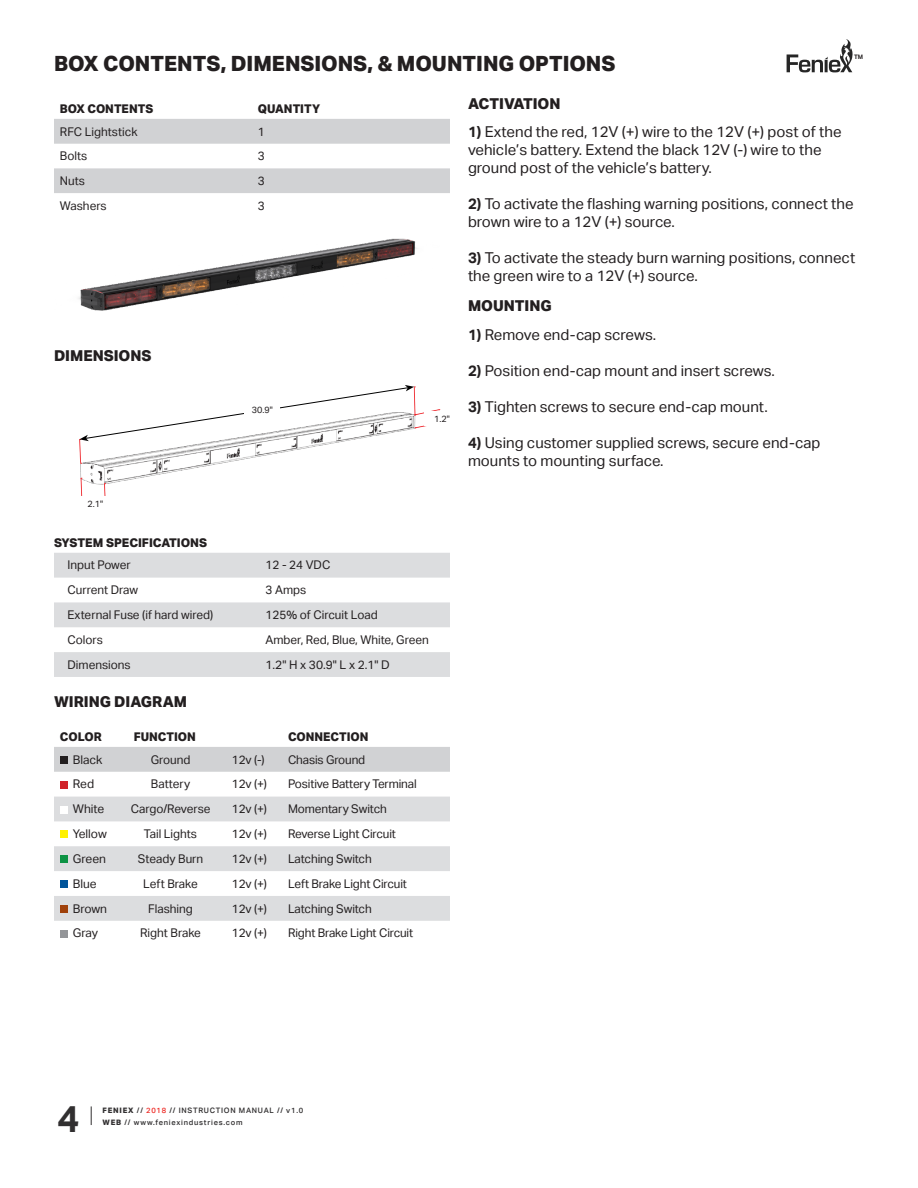
<style>
.page{position:relative;width:918px;height:1188px;background:#fff}
.page>*{position:absolute;margin:0;border:0;box-sizing:border-box;transform-origin:0 0}
.t1{font:700 37.5px "Aktiv Grotesk";color:#312f30}
.t2{font:800 21px "Aktiv Grotesk";color:#231f20}
.t3{font:15px/18px "Aktiv Grotesk";color:#231f20}
.t4{font:800 15px "Aktiv Grotesk";color:#231f20}
.t5{font:12px "Aktiv Grotesk";letter-spacing:-.01em;color:#231f20}
.t6{font:800 12px "Aktiv Grotesk";color:#231f20}
.t7{font:9px "Aktiv Grotesk";color:#231f20}
.t8{font:500 7.5px "Aktiv Grotesk";letter-spacing:.1em;color:#312f30}
.t9{font:700 6.15px "Aktiv Grotesk";color:#231f20}
.s1{font-weight:700}
.s2{font-weight:800}
.s3{color:#ee2d28}
</style>
<div class="page">
<svg style="left:54px;top:119px;width:396px;height:74px"></svg>
<div style="left:54px;top:747px;width:396px;height:25px;background:#d1d2d4"></div>
<svg style="left:54px;top:797px;width:396px;height:124px;fill:#dcdddf"></svg>
<div style="left:60px;top:756px;width:8px;height:8px;background:#231f20"></div>
<div style="left:60px;top:781px;width:8px;height:7px;background:#d1232a"></div>
<div style="left:60px;top:806px;width:8px;height:7px;background:#fff"></div>
<div style="left:60px;top:831px;width:8px;height:7px;background:#fff101"></div>
<div style="left:60px;top:855px;width:8px;height:8px;background:#0d9344"></div>
<div style="left:60px;top:880px;width:8px;height:8px;background:#01549a"></div>
<div style="left:60px;top:905px;width:8px;height:8px;background:#a0410b"></div>
<div style="left:60px;top:930px;width:8px;height:7px;background:#939598"></div>
<svg style="left:54px;top:553px;width:396px;height:124px;fill:#dcdddf"></svg>
<svg style="left:91px;top:1106px;width:1px;height:19px"></svg>
<svg style="left:787px;top:39px;width:66px;height:33px"></svg>
<img style="left:80px;top:409px;width:361px;height:79px">
<svg style="left:79px;top:385px;width:361px;height:79px"></svg>
<div style="left:245px;top:402px;width:35px;height:14px;background:#fff"></div>
<div style="left:424px;top:411px;width:36px;height:14px;background:#fff"></div>
<svg style="left:81px;top:478px;width:2px;height:18px"></svg>
<svg style="left:104px;top:483px;width:2px;height:13px"></svg>
<img style="left:78px;top:238px;width:339px;height:73px">
<p class="t9" style="left:854px;top:53px;width:11px">TM</p>
<p class="t2" style="left:54px;top:50px;width:563px">BOX CONTENTS, DIMENSIONS, &amp; MOUNTING OPTIONS</p>
<p class="t4" style="left:468px;top:94px;width:94px">ACTIVATION</p>
<p class="t6" style="left:60px;top:101px;width:95px">BOX CONTENTS</p>
<p class="t6" style="left:258px;top:101px;width:64px">QUANTITY</p>
<p class="t5" style="left:60px;top:124px;width:79px">RFC Lightstick</p>
<p class="t5" style="left:258px;top:124px;width:8px">1</p>
<p class="t5" style="left:60px;top:149px;width:29px">Bolts</p>
<p class="t5" style="left:258px;top:149px;width:8px">3</p>
<p class="t5" style="left:60px;top:174px;width:27px">Nuts</p>
<p class="t5" style="left:258px;top:174px;width:8px">3</p>
<p class="t5" style="left:60px;top:199px;width:48px">Washers</p>
<p class="t5" style="left:258px;top:199px;width:8px">3</p>
<p class="t3" style="left:468px;top:123px;width:375px"><span class="s1">1)</span> Extend the red, 12V (+) wire to the 12V (+) post of the vehicle’s battery. Extend the black 12V (-) wire to the ground post of the vehicle’s battery.</p>
<p class="t3" style="left:468px;top:195px;width:387px"><span class="s1">2)</span> To activate the flashing warning positions, connect the brown wire to a 12V (+) source.</p>
<p class="t3" style="left:468px;top:249px;width:389px"><span class="s1">3)</span> To activate the steady burn warning positions, connect the green wire to a 12V (+) source.</p>
<p class="t4" style="left:54px;top:346px;width:99px">DIMENSIONS</p>
<p class="t7" style="left:87px;top:498px;width:17px">2.1"</p>
<p class="t7" style="left:252px;top:404px;width:23px">30.9"</p>
<p class="t7" style="left:434px;top:413px;width:17px">1.2"</p>
<p class="t6" style="left:54px;top:535px;width:155px">SYSTEM SPECIFICATIONS</p>
<p class="t5" style="left:68px;top:558px;width:65px">Input Power</p>
<p class="t5" style="left:266px;top:558px;width:66px">12 - 24 VDC</p>
<p class="t5" style="left:68px;top:583px;width:72px">Current Draw</p>
<p class="t5" style="left:266px;top:583px;width:42px">3 Amps</p>
<p class="t5" style="left:68px;top:608px;width:147px">External Fuse (if hard wired)</p>
<p class="t5" style="left:266px;top:608px;width:114px">125% of Circuit Load</p>
<p class="t5" style="left:68px;top:633px;width:37px">Colors</p>
<p class="t5" style="left:266px;top:633px;width:165px">Amber, Red, Blue, White, Green</p>
<p class="t5" style="left:68px;top:658px;width:65px">Dimensions</p>
<p class="t5" style="left:266px;top:658px;width:126px">1.2" H x 30.9" L x 2.1" D</p>
<p class="t4" style="left:54px;top:692px;width:135px">WIRING DIAGRAM</p>
<p class="t6" style="left:60px;top:729px;width:43px">COLOR</p>
<p class="t6" style="left:134px;top:729px;width:63px">FUNCTION</p>
<p class="t6" style="left:288px;top:729px;width:82px">CONNECTION</p>
<p class="t5" style="left:73px;top:752px;width:31px">Black</p>
<p class="t5" style="left:151px;top:752px;width:41px">Ground</p>
<p class="t5" style="left:232px;top:752px;width:34px">12v (-)</p>
<p class="t5" style="left:288px;top:752px;width:79px">Chasis Ground</p>
<p class="t5" style="left:73px;top:777px;width:23px">Red</p>
<p class="t5" style="left:151px;top:777px;width:41px">Battery</p>
<p class="t5" style="left:232px;top:777px;width:37px">12v (+)</p>
<p class="t5" style="left:288px;top:777px;width:130px">Positive Battery Terminal</p>
<p class="t5" style="left:73px;top:802px;width:33px">White</p>
<p class="t5" style="left:131px;top:802px;width:81px">Cargo/Reverse</p>
<p class="t5" style="left:232px;top:802px;width:37px">12v (+)</p>
<p class="t5" style="left:288px;top:802px;width:100px">Momentary Switch</p>
<p class="t5" style="left:73px;top:827px;width:35px">Yellow</p>
<p class="t5" style="left:144px;top:827px;width:55px">Tail Lights</p>
<p class="t5" style="left:232px;top:827px;width:37px">12v (+)</p>
<p class="t5" style="left:288px;top:827px;width:109px">Reverse Light Circuit</p>
<p class="t5" style="left:73px;top:852px;width:35px">Green</p>
<p class="t5" style="left:138px;top:852px;width:67px">Steady Burn</p>
<p class="t5" style="left:232px;top:852px;width:37px">12v (+)</p>
<p class="t5" style="left:288px;top:852px;width:85px">Latching Switch</p>
<p class="t5" style="left:73px;top:877px;width:25px">Blue</p>
<p class="t5" style="left:143px;top:877px;width:56px">Left Brake</p>
<p class="t5" style="left:232px;top:877px;width:37px">12v (+)</p>
<p class="t5" style="left:288px;top:877px;width:120px">Left Brake Light Circuit</p>
<p class="t5" style="left:73px;top:901px;width:36px">Brown</p>
<p class="t5" style="left:148px;top:901px;width:46px">Flashing</p>
<p class="t5" style="left:232px;top:901px;width:37px">12v (+)</p>
<p class="t5" style="left:288px;top:901px;width:85px">Latching Switch</p>
<p class="t5" style="left:73px;top:926px;width:27px">Gray</p>
<p class="t5" style="left:140px;top:926px;width:62px">Right Brake</p>
<p class="t5" style="left:232px;top:926px;width:37px">12v (+)</p>
<p class="t5" style="left:288px;top:926px;width:127px">Right Brake Light Circuit</p>
<p class="t4" style="left:468px;top:296px;width:85px">MOUNTING</p>
<p class="t3" style="left:468px;top:325px;width:190px"><span class="s1">1)</span> Remove end-cap screws.</p>
<p class="t3" style="left:468px;top:361px;width:308px"><span class="s1">2)</span> Position end-cap mount and insert screws.</p>
<p class="t3" style="left:468px;top:397px;width:301px"><span class="s1">3)</span> Tighten screws to secure end-cap mount.</p>
<p class="t3" style="left:468px;top:433px;width:354px"><span class="s1">4)</span> Using customer supplied screws, secure end-cap mounts to mounting surface.</p>
<h1 class="t1" style="left:58px;top:1097px;width:24px">4</h1>
<p class="t8" style="left:103px;top:1106px;width:202px"><span class="s2">FENIEX</span> // <span class="s3">2018</span> // INSTRUCTION MANUAL // v1.0</p>
<p class="t8" style="left:103px;top:1118px;width:141px"><span class="s2">WEB</span> // www.feniexindustries.com</p>
</div>
